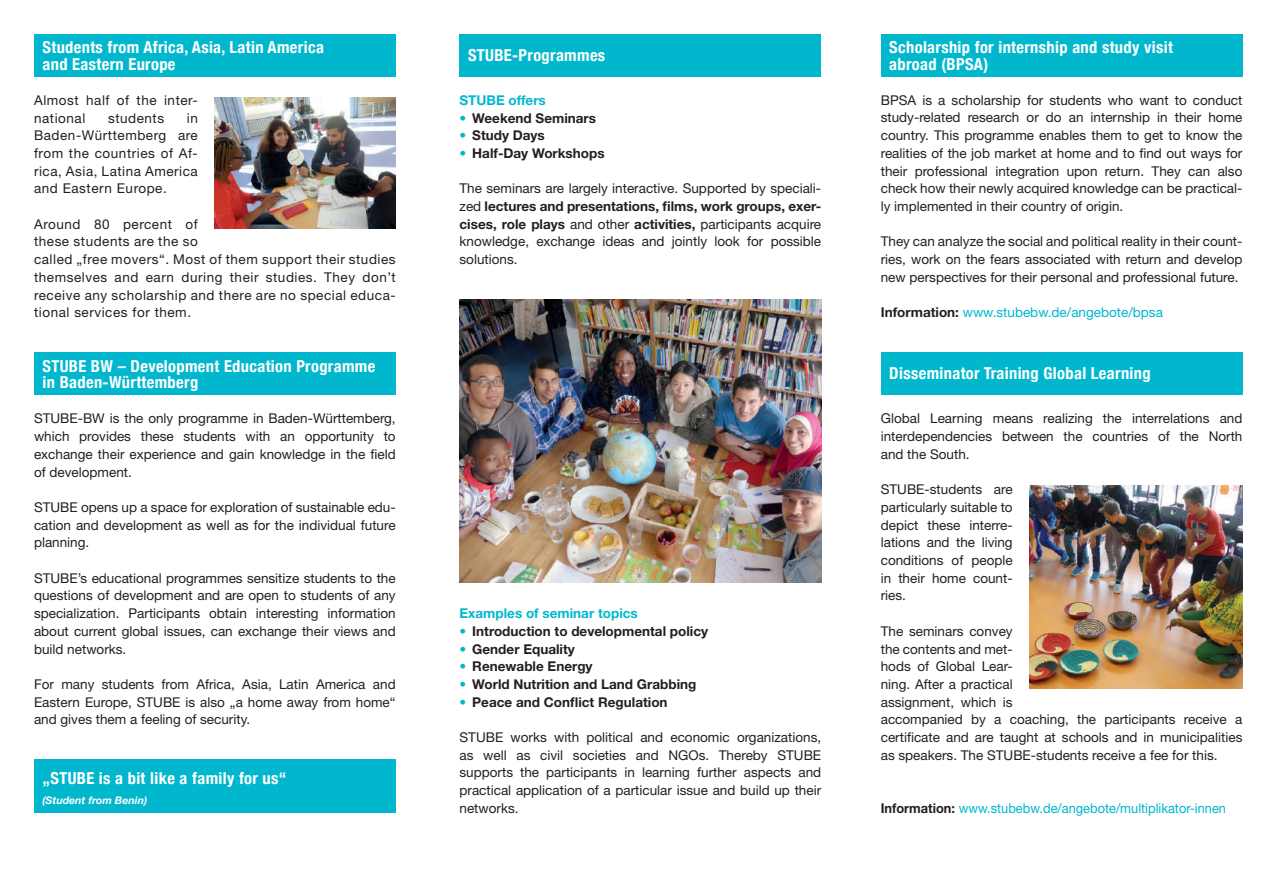
<style>
.page{position:relative;width:1268px;height:893px;background:#fff}
.page>*{position:absolute;margin:0;border:0;box-sizing:border-box;transform-origin:0 0}
.t1{font:700 condensed 16.5px/16.5px "Helvetica Neue";letter-spacing:.02em;color:#fff}
.t2{font:13.5px/17.7px "Helvetica Neue";color:#231f20;text-align:justify}
.t3{font:13.5px/17.7px "Helvetica Neue";letter-spacing:.04em;color:#231f20}
.t4{font:700 13.5px "Helvetica Neue";color:#231f20}
.t5{font:13.5px "Helvetica Neue";color:#00b7ce;scale:.95 1}
.t6{font:13.5px "Helvetica Neue";color:#00b7ce}
.t7{font:700 13.5px "Helvetica Neue";color:#00b7ce}
.t8{font:italic 700 10.5px "Helvetica Neue";color:#fff}
.s1{font-weight:400;color:#00b7ce}
.s2{font-weight:700}
.s3{font-weight:700;color:#231f20}
</style>
<div class="page">
<img style="left:215px;top:98px;width:180px;height:131px">
<div style="left:459px;top:34px;width:362px;height:43px;background:#00b7ce"></div>
<div style="left:880px;top:353px;width:362px;height:42px;background:#00b7ce"></div>
<div style="left:34px;top:34px;width:361px;height:43px;background:#00b7ce"></div>
<div style="left:880px;top:34px;width:362px;height:43px;background:#00b7ce"></div>
<div style="left:34px;top:353px;width:361px;height:42px;background:#00b7ce"></div>
<div style="left:34px;top:760px;width:361px;height:53px;background:#00b7ce"></div>
<img style="left:459px;top:300px;width:362px;height:283px">
<img style="left:1029px;top:486px;width:213px;height:203px">
<p class="t1" style="left:43px;top:38px;width:283px">Students from Africa, Asia, Latin America and Eastern Europe</p>
<p class="t1" style="left:889px;top:38px;width:285px">Scholarship for internship and study visit abroad (BPSA)</p>
<p class="t1" style="left:468px;top:45px;width:139px">STUBE-Programmes</p>
<p class="t3" style="left:34px;top:91px;width:165px">Almost half of the inter&shy;national</p>
<p class="t2" style="left:34px;top:109px;width:165px;text-indent:153px">in Baden-Württemberg are from the countries of Af&shy;rica, Asia, Latina America and Eastern Europe.</p>
<p class="t3" style="left:34px;top:215px;width:363px">Around 80 percent of<br>these students are the so<br>called „free movers“. Most of them support their studies themselves and earn during their studies. They don’t receive any scholarship and there are no special educa&shy;tional services for them.</p>
<p class="t3" style="left:108px;top:109px;width:58px">students</p>
<p class="t1" style="left:43px;top:356px;width:334px">STUBE BW – Development Education Programme in Baden-Württemberg</p>
<p class="t2" style="left:34px;top:410px;width:363px">STUBE-BW is the only programme in Baden-Württemberg, which provides these students with an opportunity to exchange their experience and gain knowledge in the field of development.</p>
<p class="t2" style="left:34px;top:498px;width:363px">STUBE opens up a space for exploration of sustainable edu&shy;cation and development as well as for the individual future planning.</p>
<p class="t2" style="left:34px;top:569px;width:363px">STUBE’s educational programmes sensitize students to the questions of development and are open to students of any specialization. Participants obtain interesting information about current global issues, can exchange their views and build networks.</p>
<p class="t2" style="left:34px;top:675px;width:363px">For many students from Africa, Asia, Latin America and Eastern Europe, STUBE is also „a home away from home“ and gives them a feeling of security.</p>
<p class="t1" style="left:43px;top:769px;width:245px">„STUBE is a bit like a family for us“</p>
<p class="t8" style="left:43px;top:794px;width:106px">(Student from Benin)</p>
<p class="t7" style="left:459px;top:92px;width:88px">STUBE offers</p>
<p class="t4" style="left:459px;top:109px;width:138px"><span class="s1">•</span> Weekend Seminars</p>
<p class="t4" style="left:459px;top:127px;width:87px"><span class="s1">•</span> Study Days</p>
<p class="t4" style="left:459px;top:145px;width:146px"><span class="s1">•</span> Half-Day Workshops</p>
<p class="t2" style="left:459px;top:179px;width:363px">The seminars are largely interactive. Supported by speciali&shy;zed <span class="s2">lectures and presentations, films, work groups, exer&shy;cises, role plays</span> and other <span class="s2">activities,</span> participants acquire knowledge, exchange ideas and jointly look for possible solutions.</p>
<p class="t7" style="left:459px;top:605px;width:180px">Examples of seminar topics</p>
<p class="t4" style="left:459px;top:623px;width:250px"><span class="s1">•</span> Introduction to developmental policy</p>
<p class="t4" style="left:459px;top:640px;width:117px"><span class="s1">•</span> Gender Equality</p>
<p class="t4" style="left:459px;top:658px;width:134px"><span class="s1">•</span> Renewable Energy</p>
<p class="t4" style="left:459px;top:676px;width:238px"><span class="s1">•</span> World Nutrition and Land Grabbing</p>
<p class="t4" style="left:459px;top:693px;width:209px"><span class="s1">•</span> Peace and Conflict Regulation</p>
<p class="t2" style="left:459px;top:728px;width:363px">STUBE works with political and economic organizations, as well as civil societies and NGOs. Thereby STUBE supports the participants in learning further aspects and practical application of a particular issue and build up their networks.</p>
<p class="t2" style="left:880px;top:91px;width:363px">BPSA is a scholarship for students who want to conduct study-related research or do an internship in their home country. This programme enables them to get to know the realities of the job market at home and to find out ways for their professional integration upon return. They can also check how their newly acquired knowledge can be practical&shy;ly implemented in their country of origin.</p>
<p class="t2" style="left:880px;top:233px;width:363px">They can analyze the social and political reality in their count&shy;ries, work on the fears associated with return and develop new perspectives for their personal and professional future.</p>
<p class="t6" style="left:880px;top:304px;width:283px"><span class="s3">Information:</span> www.stubebw.de/angebote/bpsa</p>
<p class="t1" style="left:889px;top:364px;width:263px">Disseminator Training Global Learning</p>
<p class="t2" style="left:880px;top:410px;width:363px">Global Learning means realizing the interrelations and interdependencies between the countries of the North and the South.</p>
<p class="t2" style="left:880px;top:480px;width:133px">STUBE-students are particularly suitable to depict these interre&shy;lations and the living conditions of people in their home count&shy;ries.</p>
<p class="t2" style="left:880px;top:622px;width:363px;text-align:left">The seminars convey<br>the contents and met-<br>hods of Global Lear-<br>ning. After a practical<br>assignment, which is<br>accompanied by a coaching, the participants receive a certificate and are taught at schools and in municipalities as speakers. The STUBE-students receive a fee for this.</p>
<p class="t5" style="left:880px;top:800px;width:365px"><span class="s3">Information:</span> www.stubebw.de/angebote/multiplikator-innen</p>
</div>
